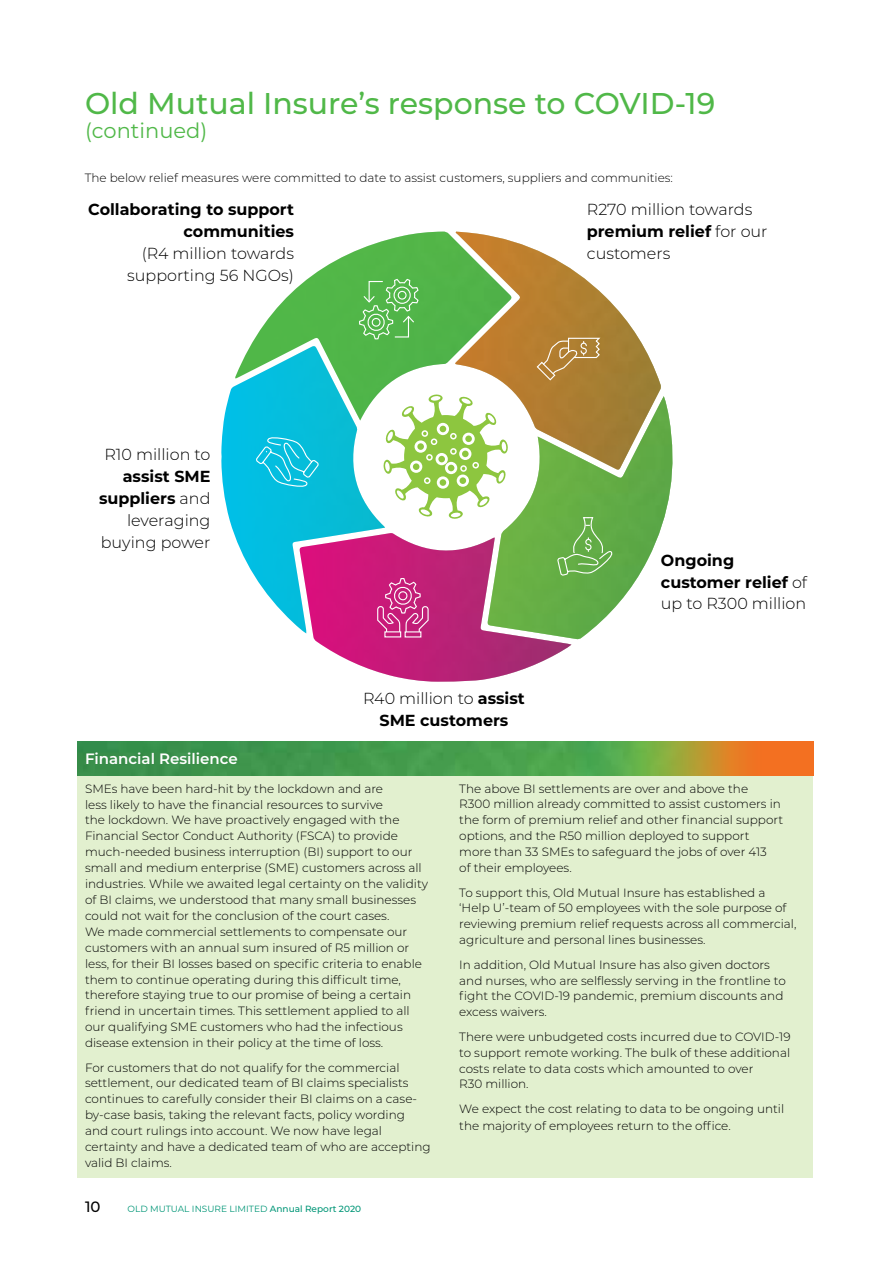
<style>
.page{position:relative;width:893px;height:1263px;background:#fff}
.page>*{position:absolute;margin:0;border:0;box-sizing:border-box;transform-origin:0 0}
.t1{font:500 30px "Montserrat";color:#50b848}
.t2{font:21px "Montserrat";color:#50b848}
.t3{font:300 15.9px/21.9px "Montserrat";color:#000;text-align:right}
.t4{font:700 15.9px/21.9px "Montserrat";color:#000;text-align:right}
.t5{font:600 15px "Montserrat";color:#fff}
.t6{font:500 15px "Montserrat";color:#000}
.t7{font:300 12px/15.9px "Montserrat";color:#000}
.t8{font:9px "Montserrat";color:#009677}
.s1{font-weight:700}
.s2{font-weight:300}
.s3{font-weight:500}
</style>
<div class="page">
<div style="left:77px;top:741px;width:736px;height:437px;background:#e2f0cf"></div>
<img style="left:77px;top:741px;width:481px;height:34px">
<svg style="left:558px;top:741px;width:255px;height:34px;background:#a29538"></svg>
<hr style="left:892px;top:170px;width:1px;height:255px;background:#50b848">
<hr style="left:892px;top:408px;width:1px;height:30px;background:#8dc63f">
<img style="left:221px;top:232px;width:452px;height:377px">
<svg style="left:358px;top:278px;width:61px;height:62px;background:#6ac063"></svg>
<svg style="left:536px;top:337px;width:66px;height:44px;background:#b78b46"></svg>
<svg style="left:255px;top:394px;width:359px;height:288px"></svg>
<h1 class="t1" style="left:85px;top:82px;width:632px">Old Mutual Insure’s response to COVID-19</h1>
<h2 class="t2" style="left:85px;top:116px;width:124px">(continued)</h2>
<p class="t7" style="left:85px;top:169px;width:590px">The below relief measures were committed to date to assist customers, suppliers and communities:</p>
<h3 class="t4" style="left:88px;top:198px;width:207px">Collaborating to support communities</h3>
<h3 class="t3" style="left:127px;top:242px;width:168px">(R4 million towards supporting 56 NGOs)</h3>
<h3 class="t3" style="left:104px;top:443px;width:108px">R10 million to</h3>
<h3 class="t3" style="left:99px;top:465px;width:113px"><span class="s1">assist SME suppliers</span> and leveraging buying power</h3>
<h3 class="t3" style="left:587px;top:198px;width:182px;text-align:left">R270 million towards <span class="s1">premium relief</span> for our customers</h3>
<h3 class="t4" style="left:363px;top:686px;width:163px;text-align:center"><span class="s2">R40 million to</span> assist<br>SME customers</h3>
<h3 class="t4" style="left:661px;top:548px;width:148px;text-align:left">Ongoing customer relief <span class="s2">of up to R300 million</span></h3>
<p class="t5" style="left:85px;top:748px;width:154px">Financial Resilience</p>
<p class="t7" style="left:85px;top:780px;width:344px">SMEs have been hard-hit by the lockdown and are<br>less likely to have the financial resources to survive<br>the lockdown. We have proactively engaged with the Financial Sector Conduct Authority (FSCA) to provide much-needed business interruption (BI) support to our small and medium enterprise (SME) customers across all industries. While we awaited legal certainty on the validity of BI claims, we understood that many small businesses could not wait for the conclusion of the court cases.<br>We made commercial settlements to compensate our customers with an annual sum insured of R5 million or less, for their BI losses based on specific criteria to enable them to continue operating during this difficult time, therefore staying true to our promise of being a certain friend in uncertain times. This settlement applied to all our qualifying SME customers who had the infectious disease extension in their policy at the time of loss.</p>
<p class="t7" style="left:85px;top:1059px;width:347px">For customers that do not qualify for the commercial settlement, our dedicated team of BI claims specialists continues to carefully consider their BI claims on a case&shy;by-case basis, taking the relevant facts, policy wording and court rulings into account. We now have legal certainty and have a dedicated team of who are accepting valid BI claims.</p>
<p class="t6" style="left:85px;top:1196px;width:17px">10</p>
<p class="t8" style="left:128px;top:1203px;width:235px">OLD MUTUAL INSURE LIMITED <span class="s3">Annual Report 2020</span></p>
<p class="t7" style="left:459px;top:780px;width:325px">The above BI settlements are over and above the<br>R300 million already committed to assist customers in the form of premium relief and other financial support options, and the R50 million deployed to support more than 33 SMEs to safeguard the jobs of over 413<br>of their employees.</p>
<p class="t7" style="left:459px;top:884px;width:339px">To support this, Old Mutual Insure has established a ‘Help U’-team of 50 employees with the sole purpose of reviewing premium relief requests across all commercial, agriculture and personal lines businesses.</p>
<p class="t7" style="left:459px;top:956px;width:328px">In addition, Old Mutual Insure has also given doctors and nurses, who are selflessly serving in the frontline to fight the COVID-19 pandemic, premium discounts and excess waivers.</p>
<p class="t7" style="left:459px;top:1028px;width:333px">There were unbudgeted costs incurred due to COVID-19 to support remote working. The bulk of these additional costs relate to data costs which amounted to over<br>R30 million.</p>
<p class="t7" style="left:459px;top:1100px;width:326px;line-height:16.5px">We expect the cost relating to data to be ongoing until the majority of employees return to the office.</p>
</div>
